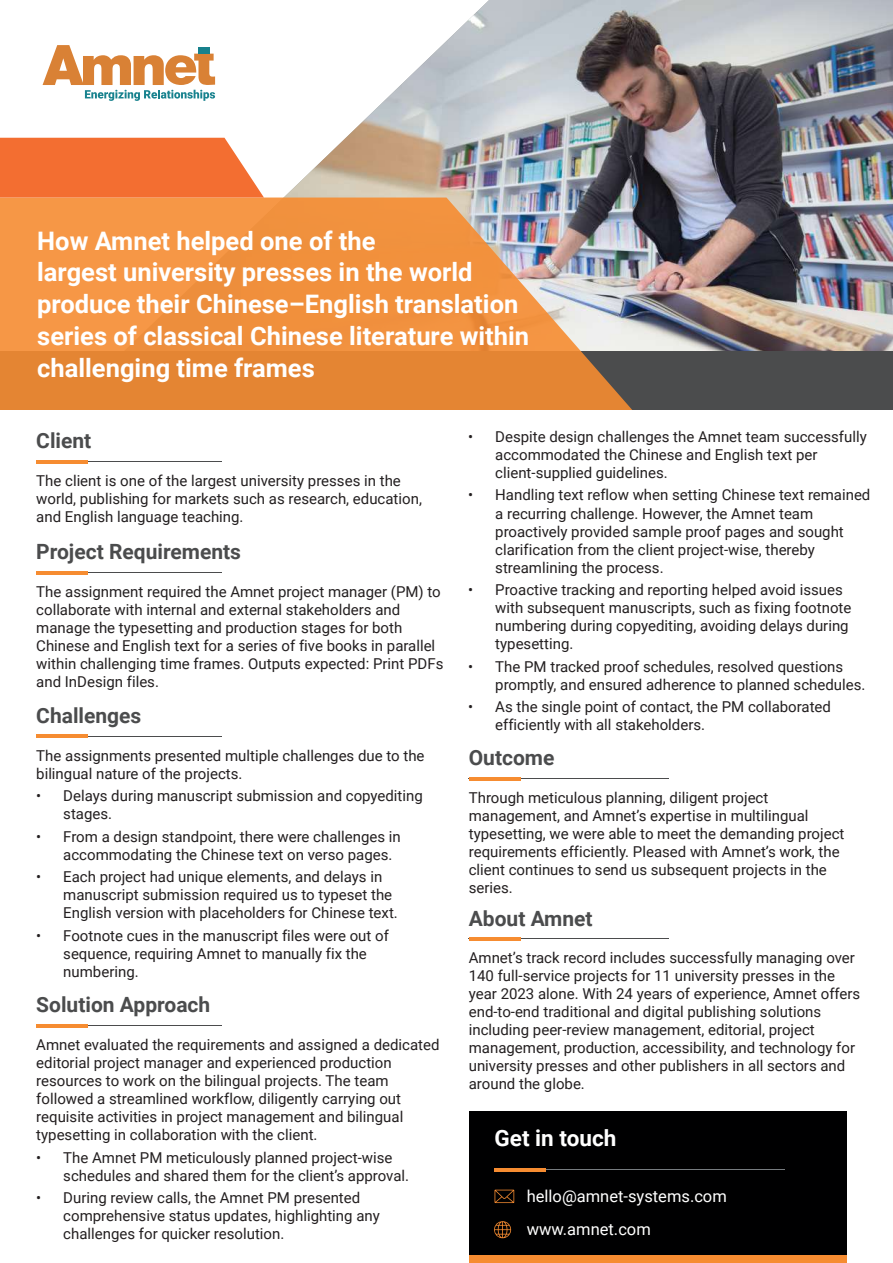
<style>
.page{position:relative;width:893px;height:1263px;background:#fff}
.page>*{position:absolute;margin:0;border:0;box-sizing:border-box;transform-origin:0 0}
.t1{font:700 25.5px/31.8px "Roboto";color:#fff}
.t2{font:700 22.5px "Roboto";color:#fff}
.t3{font:700 21px "Roboto";color:#4b4c4d}
.t4{font:16.5px/33px "Roboto";color:#fff}
.t5{font:15px/18px "Roboto";color:#231f20}
</style>
<div class="page">
<img style="left:264px;top:0;width:629px;height:351px">
<div style="left:0;top:351px;width:893px;height:59px;background:#4b4c4d"></div>
<svg style="left:0;top:198px;width:685px;height:212px;background:#db9050"></svg>
<svg style="left:0;top:138px;width:264px;height:60px;background:#f37840"></svg>
<svg style="left:43px;top:45px;width:172px;height:56px"></svg>
<div style="left:198px;top:48px;width:11px;height:6px;background:#17818c"></div>
<hr style="left:36px;top:461px;width:186px;height:1px;background:#4b4c4d">
<hr style="left:36px;top:460px;width:52px;height:3px;background:#f68c31">
<hr style="left:36px;top:572px;width:186px;height:1px;background:#4b4c4d">
<hr style="left:36px;top:571px;width:52px;height:3px;background:#f68c31">
<hr style="left:36px;top:736px;width:186px;height:1px;background:#4b4c4d">
<hr style="left:36px;top:734px;width:52px;height:4px;background:#f68c31">
<hr style="left:36px;top:1025px;width:186px;height:1px;background:#4b4c4d">
<hr style="left:36px;top:1024px;width:52px;height:4px;background:#f68c31">
<div style="left:469px;top:1111px;width:377px;height:152px;background:#000001"></div>
<div style="left:469px;top:1256px;width:377px;height:7px;background:#f68c31"></div>
<hr style="left:494px;top:1169px;width:291px;height:1px;background:#767b7f">
<hr style="left:495px;top:1168px;width:51px;height:3px;background:#f68c31">
<svg style="left:494px;top:1190px;width:20px;height:13px"></svg>
<svg style="left:494px;top:1221px;width:17px;height:17px"></svg>
<hr style="left:469px;top:778px;width:200px;height:1px;background:#4b4c4d">
<hr style="left:469px;top:777px;width:51px;height:3px;background:#f68c31">
<hr style="left:469px;top:939px;width:200px;height:1px;background:#4b4c4d">
<hr style="left:469px;top:937px;width:51px;height:4px;background:#f68c31">
<h1 class="t1" style="left:37px;top:224px;width:493px">How Amnet helped one of the<br>largest university presses in the world produce their Chinese–English translation series of classical Chinese literature within challenging time frames</h1>
<h3 class="t3" style="left:36px;top:426px;width:57px">Client</h3>
<p class="t5" style="left:36px;top:471px;width:387px">The client is one of the largest university presses in the world, publishing for markets such as research, education, and English language teaching.</p>
<h3 class="t3" style="left:36px;top:537px;width:206px">Project Requirements</h3>
<p class="t5" style="left:36px;top:582px;width:409px">The assignment required the Amnet project manager (PM) to collaborate with internal and external stakeholders and manage the typesetting and production stages for both Chinese and English text for a series of five books in parallel within challenging time frames. Outputs expected: Print PDFs and InDesign files.</p>
<h3 class="t3" style="left:36px;top:701px;width:107px">Challenges</h3>
<p class="t5" style="left:36px;top:746px;width:390px">The assignments presented multiple challenges due to the bilingual nature of the projects.</p>
<p class="t5" style="left:63px;top:786px;width:361px;text-indent:-27px">• Delays during manuscript submission and copyediting stages.</p>
<p class="t5" style="left:63px;top:827px;width:339px;text-indent:-27px">• From a design standpoint, there were challenges in accommodating the Chinese text on verso pages.</p>
<p class="t5" style="left:63px;top:867px;width:336px;text-indent:-27px">• Each project had unique elements, and delays in manuscript submission required us to typeset the<br>English version with placeholders for Chinese text.</p>
<p class="t5" style="left:63px;top:926px;width:327px;text-indent:-27px">• Footnote cues in the manuscript files were out of sequence, requiring Amnet to manually fix the numbering.</p>
<h3 class="t3" style="left:36px;top:990px;width:176px">Solution Approach</h3>
<p class="t5" style="left:36px;top:1035px;width:405px">Amnet evaluated the requirements and assigned a dedicated editorial project manager and experienced production resources to work on the bilingual projects. The team followed a streamlined workflow, diligently carrying out requisite activities in project management and bilingual typesetting in collaboration with the client.</p>
<p class="t5" style="left:63px;top:1148px;width:347px;text-indent:-27px">• The Amnet PM meticulously planned project-wise schedules and shared them for the client’s approval.</p>
<p class="t5" style="left:63px;top:1188px;width:318px;text-indent:-27px">• During review calls, the Amnet PM presented comprehensive status updates, highlighting any challenges for quicker resolution.</p>
<p class="t5" style="left:495px;top:427px;width:373px;text-indent:-27px">• Despite design challenges the Amnet team successfully accommodated the Chinese and English text per client-supplied guidelines.</p>
<p class="t5" style="left:495px;top:486px;width:377px;text-indent:-27px">• Handling text reflow when setting Chinese text remained a recurring challenge. However, the Amnet team proactively provided sample proof pages and sought clarification from the client project-wise, thereby streamlining the process.</p>
<p class="t5" style="left:495px;top:580px;width:358px;text-indent:-27px">• Proactive tracking and reporting helped avoid issues with subsequent manuscripts, such as fixing footnote numbering during copyediting, avoiding delays during typesetting.</p>
<p class="t5" style="left:495px;top:657px;width:372px;text-indent:-27px">• The PM tracked proof schedules, resolved questions promptly, and ensured adherence to planned schedules.</p>
<p class="t5" style="left:495px;top:697px;width:337px;text-indent:-27px">• As the single point of contact, the PM collaborated efficiently with all stakeholders.</p>
<h3 class="t3" style="left:469px;top:743px;width:87px">Outcome</h3>
<p class="t5" style="left:469px;top:788px;width:377px">Through meticulous planning, diligent project management, and Amnet’s expertise in multilingual typesetting, we were able to meet the demanding project requirements efficiently. Pleased with Amnet’s work, the client continues to send us subsequent projects in the series.</p>
<h3 class="t3" style="left:469px;top:903px;width:125px">About Amnet</h3>
<p class="t5" style="left:469px;top:948px;width:393px">Amnet’s track record includes successfully managing over 140 full-service projects for 11 university presses in the year 2023 alone. With 24 years of experience, Amnet offers end-to-end traditional and digital publishing solutions including peer-review management, editorial, project management, production, accessibility, and technology for university presses and other publishers in all sectors and around the globe.</p>
<h2 class="t2" style="left:494px;top:1122px;width:123px">Get in touch</h2>
<p class="t4" style="left:527px;top:1179px;width:202px">hello@amnet-systems.com www.amnet.com</p>
</div>
